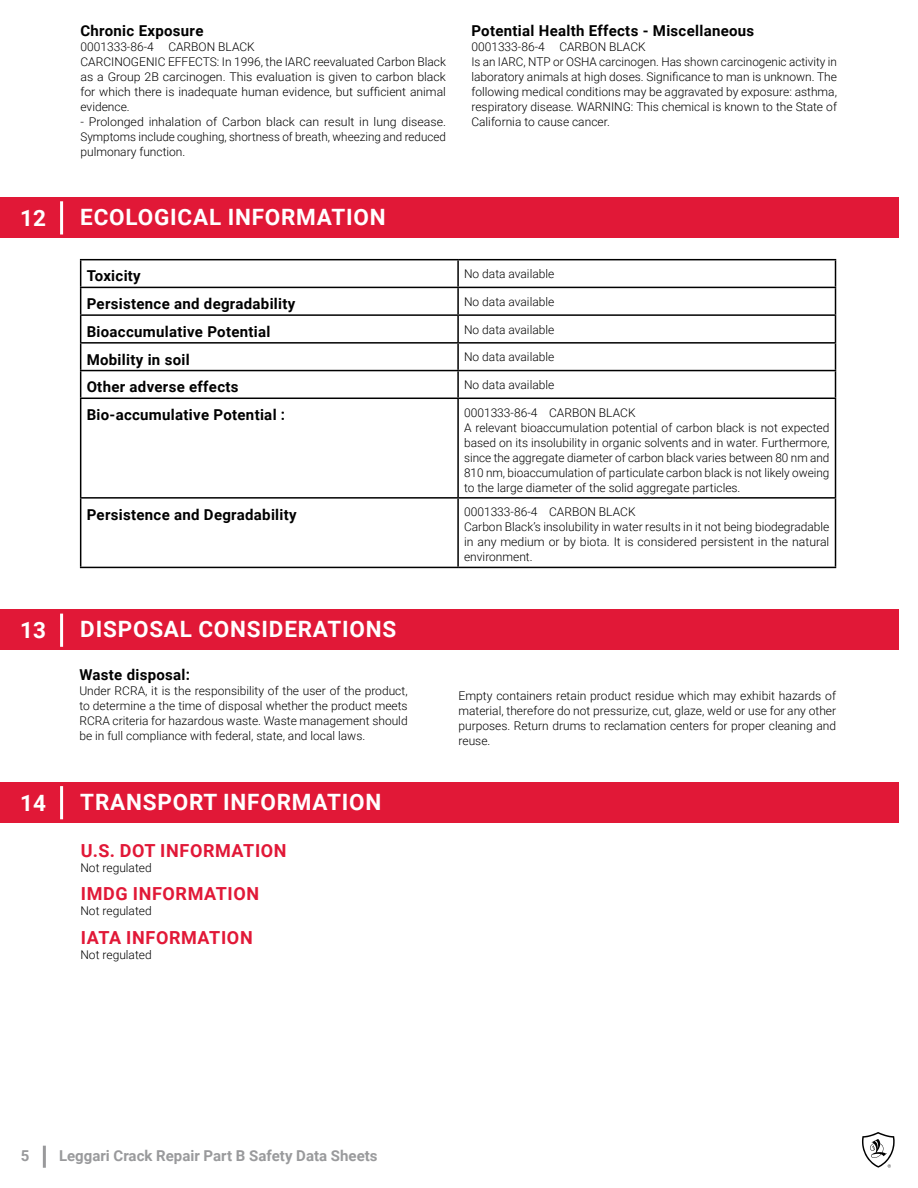
<style>
.page{position:relative;width:918px;height:1188px;background:#fff}
.page>*{position:absolute;margin:0;border:0;box-sizing:border-box;transform-origin:0 0}
.t1{font:700 22.5px "Roboto";letter-spacing:.035em;color:#fff}
.t2{font:700 18px "Roboto";letter-spacing:.035em;color:#e11837}
.t3{font:700 15px "Roboto";letter-spacing:.02em;color:#000}
.t4{font:700 15px "Roboto";color:#6d6e71}
.t5{font:300 12px/15px "Roboto";color:#000}
</style>
<div class="page">
<div style="left:43px;top:1146px;width:3px;height:22px;background:#6d6e71;border:2px solid #6d6e71"></div>
<svg style="left:862px;top:1132px;width:33px;height:36px"></svg>
<div style="left:0;top:197px;width:899px;height:41px;background:#e11837"></div>
<div style="left:60px;top:201px;width:3px;height:34px;border:2px solid #fff"></div>
<hr style="left:80px;top:259px;width:378px;height:1px;background:#000">
<hr style="left:458px;top:259px;width:378px;height:1px;background:#000">
<hr style="left:457px;top:260px;width:2px;height:27px;background:#000">
<hr style="left:80px;top:287px;width:378px;height:1px;background:#000">
<hr style="left:458px;top:287px;width:378px;height:1px;background:#000">
<hr style="left:457px;top:288px;width:2px;height:26px;background:#000">
<hr style="left:80px;top:314px;width:378px;height:2px;background:#000">
<hr style="left:458px;top:314px;width:378px;height:2px;background:#000">
<hr style="left:457px;top:316px;width:2px;height:26px;background:#000">
<hr style="left:80px;top:342px;width:378px;height:2px;background:#000">
<hr style="left:458px;top:342px;width:378px;height:2px;background:#000">
<hr style="left:457px;top:344px;width:2px;height:26px;background:#000">
<hr style="left:80px;top:370px;width:378px;height:1px;background:#000">
<svg style="left:80px;top:260px;width:1px;height:138px"></svg>
<hr style="left:458px;top:370px;width:378px;height:1px;background:#000">
<hr style="left:457px;top:371px;width:2px;height:27px;background:#000">
<svg style="left:835px;top:260px;width:1px;height:138px"></svg>
<hr style="left:80px;top:398px;width:378px;height:1px;background:#000">
<hr style="left:80px;top:399px;width:1px;height:98px;background:#000">
<hr style="left:458px;top:398px;width:378px;height:1px;background:#000">
<hr style="left:457px;top:399px;width:2px;height:98px;background:#000">
<hr style="left:835px;top:399px;width:1px;height:98px;background:#000">
<hr style="left:80px;top:497px;width:378px;height:2px;background:#000">
<hr style="left:80px;top:499px;width:1px;height:68px;background:#000">
<hr style="left:458px;top:497px;width:378px;height:2px;background:#000">
<hr style="left:457px;top:499px;width:2px;height:68px;background:#000">
<hr style="left:835px;top:499px;width:1px;height:68px;background:#000">
<hr style="left:80px;top:567px;width:378px;height:1px;background:#000">
<hr style="left:458px;top:567px;width:378px;height:1px;background:#000">
<div style="left:0;top:610px;width:899px;height:40px;background:#e11837"></div>
<div style="left:60px;top:614px;width:3px;height:33px;border:2px solid #fff"></div>
<div style="left:0;top:782px;width:899px;height:41px;background:#e11837"></div>
<div style="left:60px;top:786px;width:3px;height:33px;border:2px solid #fff"></div>
<p class="t3" style="left:80px;top:20px;width:125px">Chronic Exposure</p>
<p class="t5" style="left:80px;top:39px;width:367px">0001333-86-4 CARBON BLACK<br>CARCINOGENIC EFFECTS: In 1996, the IARC reevaluated Carbon Black as a Group 2B carcinogen. This evaluation is given to carbon black for which there is inadequate human evidence, but sufficient animal evidence.</p>
<p class="t5" style="left:80px;top:114px;width:367px">- Prolonged inhalation of Carbon black can result in lung disease.<br>Symptoms include coughing, shortness of breath, wheezing and reduced pulmonary function.</p>
<h1 class="t1" style="left:20px;top:202px;width:27px">12</h1>
<h1 class="t1" style="left:80px;top:201px;width:307px">ECOLOGICAL INFORMATION</h1>
<p class="t3" style="left:471px;top:20px;width:284px">Potential Health Effects - Miscellaneous</p>
<p class="t5" style="left:471px;top:39px;width:367px">0001333-86-4 CARBON BLACK<br>Is an IARC, NTP or OSHA carcinogen. Has shown carcinogenic activity in laboratory animals at high doses. Significance to man is unknown. The following medical conditions may be aggravated by exposure: asthma, respiratory disease. WARNING: This chemical is known to the State of California to cause cancer.</p>
<p class="t3" style="left:87px;top:266px;width:56px">Toxicity</p>
<p class="t5" style="left:464px;top:266px;width:92px">No data available</p>
<p class="t3" style="left:87px;top:293px;width:210px">Persistence and degradability</p>
<p class="t5" style="left:464px;top:294px;width:92px">No data available</p>
<p class="t3" style="left:87px;top:321px;width:185px">Bioaccumulative Potential</p>
<p class="t5" style="left:464px;top:321px;width:92px">No data available</p>
<p class="t3" style="left:87px;top:349px;width:105px">Mobility in soil</p>
<p class="t5" style="left:464px;top:349px;width:92px">No data available</p>
<p class="t3" style="left:87px;top:376px;width:153px">Other adverse effects</p>
<p class="t5" style="left:464px;top:377px;width:92px">No data available</p>
<p class="t3" style="left:87px;top:404px;width:200px">Bio-accumulative Potential :</p>
<p class="t5" style="left:464px;top:405px;width:367px">0001333-86-4 CARBON BLACK<br>A relevant bioaccumulation potential of carbon black is not expected based on its insolubility in organic solvents and in water. Furthermore, since the aggregate diameter of carbon black varies between 80 nm and 810 nm, bioaccumulation of particulate carbon black is not likely oweing to the large diameter of the solid aggregate particles.</p>
<p class="t3" style="left:87px;top:504px;width:212px">Persistence and Degradability</p>
<p class="t5" style="left:464px;top:504px;width:367px">0001333-86-4 CARBON BLACK<br>Carbon Black’s insolubility in water results in it not being biodegradable in any medium or by biota. It is considered persistent in the natural environment.</p>
<h1 class="t1" style="left:20px;top:614px;width:27px">13</h1>
<h1 class="t1" style="left:80px;top:613px;width:318px">DISPOSAL CONSIDERATIONS</h1>
<p class="t3" style="left:79px;top:664px;width:112px">Waste disposal:</p>
<p class="t5" style="left:79px;top:683px;width:330px;text-align:justify">Under RCRA, it is the responsibility of the user of the product, to determine a the time of disposal whether the product meets RCRA criteria for hazardous waste. Waste management should be in full compliance with federal, state, and local laws.</p>
<p class="t5" style="left:458px;top:688px;width:379px;text-align:justify">Empty containers retain product residue which may exhibit hazards of material, therefore do not pressurize, cut, glaze, weld or use for any other purposes. Return drums to reclamation centers for proper cleaning and reuse.</p>
<h1 class="t1" style="left:20px;top:787px;width:27px">14</h1>
<h1 class="t1" style="left:80px;top:786px;width:302px">TRANSPORT INFORMATION</h1>
<h2 class="t2" style="left:81px;top:838px;width:207px">U.S. DOT INFORMATION</h2>
<p class="t5" style="left:80px;top:859px;width:73px">Not regulated</p>
<h2 class="t2" style="left:81px;top:881px;width:180px">IMDG INFORMATION</h2>
<p class="t5" style="left:80px;top:903px;width:73px">Not regulated</p>
<h2 class="t2" style="left:81px;top:925px;width:173px">IATA INFORMATION</h2>
<p class="t5" style="left:80px;top:946px;width:73px">Not regulated</p>
<p class="t4" style="left:20px;top:1146px;width:10px">5</p>
<p class="t4" style="left:59px;top:1146px;width:320px">Leggari Crack Repair Part B Safety Data Sheets</p>
</div>
